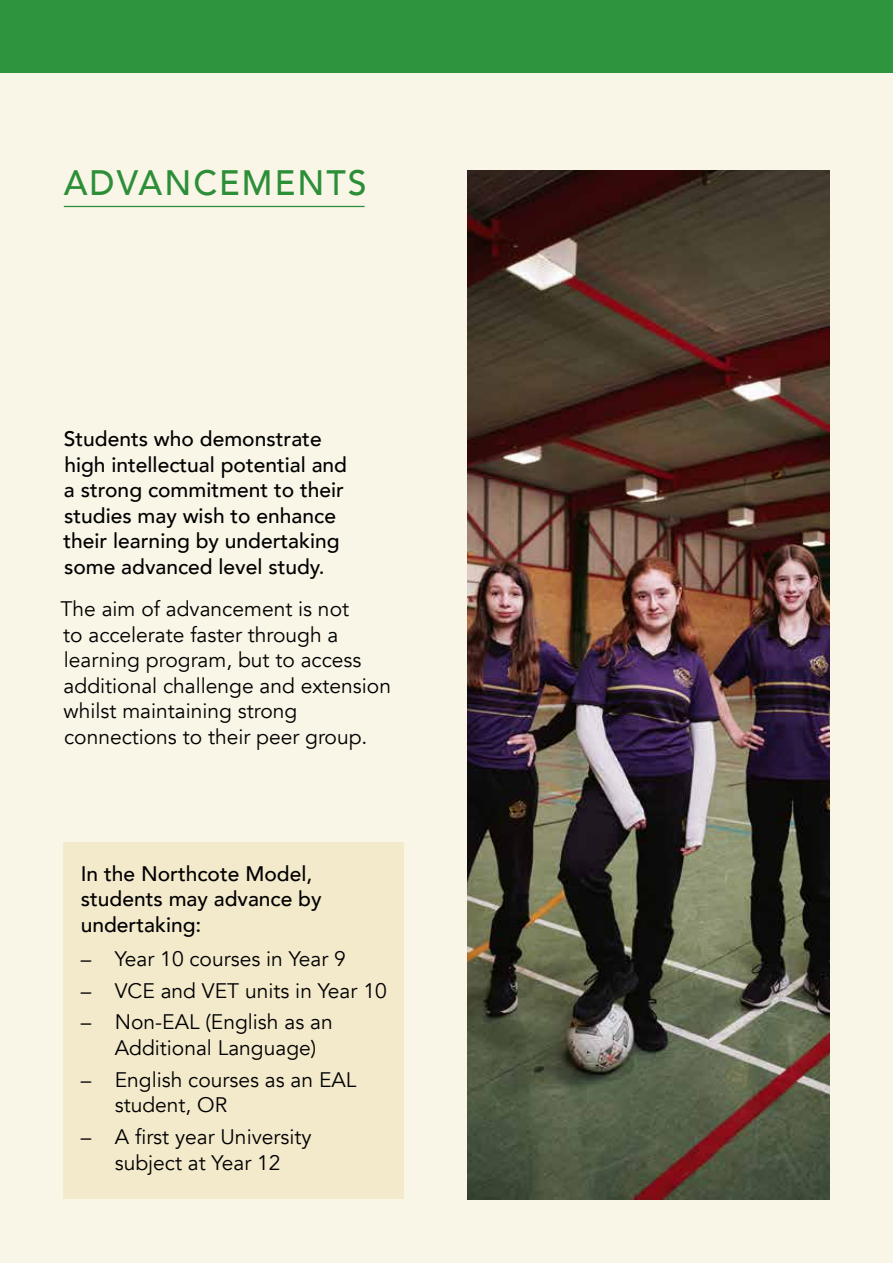
<style>
.page{position:relative;width:893px;height:1263px;background:#f9f5e7}
.page>*{position:absolute;margin:0;border:0;box-sizing:border-box;transform-origin:0 0}
.t1{font:500 35.25px "Avenir";letter-spacing:.06em;color:#2e953e;scale:.96 1}
.t2{font:21px/25.5px "Avenir";color:#000}
.t3{font:500 21px/25.5px "Avenir";color:#000}
</style>
<div class="page">
<div style="left:64px;top:843px;width:340px;height:356px;background:#f3eacc"></div>
<div style="left:0;top:0;width:893px;height:72px;background:#2e953e"></div>
<img style="left:468px;top:170px;width:361px;height:1029px">
<h1 class="t1" style="left:64px;top:152px;width:317px">ADVANCEMENTS</h1>
<p class="t3" style="left:63px;top:425px;width:285px">Students who demonstrate high intellectual potential and a strong commitment to their studies may wish to enhance their learning by undertaking some advanced level study.</p>
<p class="t2" style="left:60px;top:597px;width:332px">The aim of advancement is not<br>to accelerate faster through a learning program, but to access additional challenge and extension whilst maintaining strong connections to their peer group.</p>
<p class="t3" style="left:81px;top:859px;width:242px">In the Northcote Model, students may advance by undertaking:</p>
<p class="t2" style="left:81px;top:946px;width:267px">– Year 10 courses in Year 9</p>
<p class="t2" style="left:81px;top:978px;width:307px">– VCE and VET units in Year 10</p>
<p class="t2" style="left:115px;top:1010px;width:219px;text-indent:-34px">– Non-EAL (English as an<br>Additional Language)</p>
<p class="t2" style="left:115px;top:1067px;width:243px;text-indent:-34px">– English courses as an EAL student, OR</p>
<p class="t2" style="left:81px;top:1124px;width:232px;text-align:center">– A first year University subject at Year 12</p>
</div>
